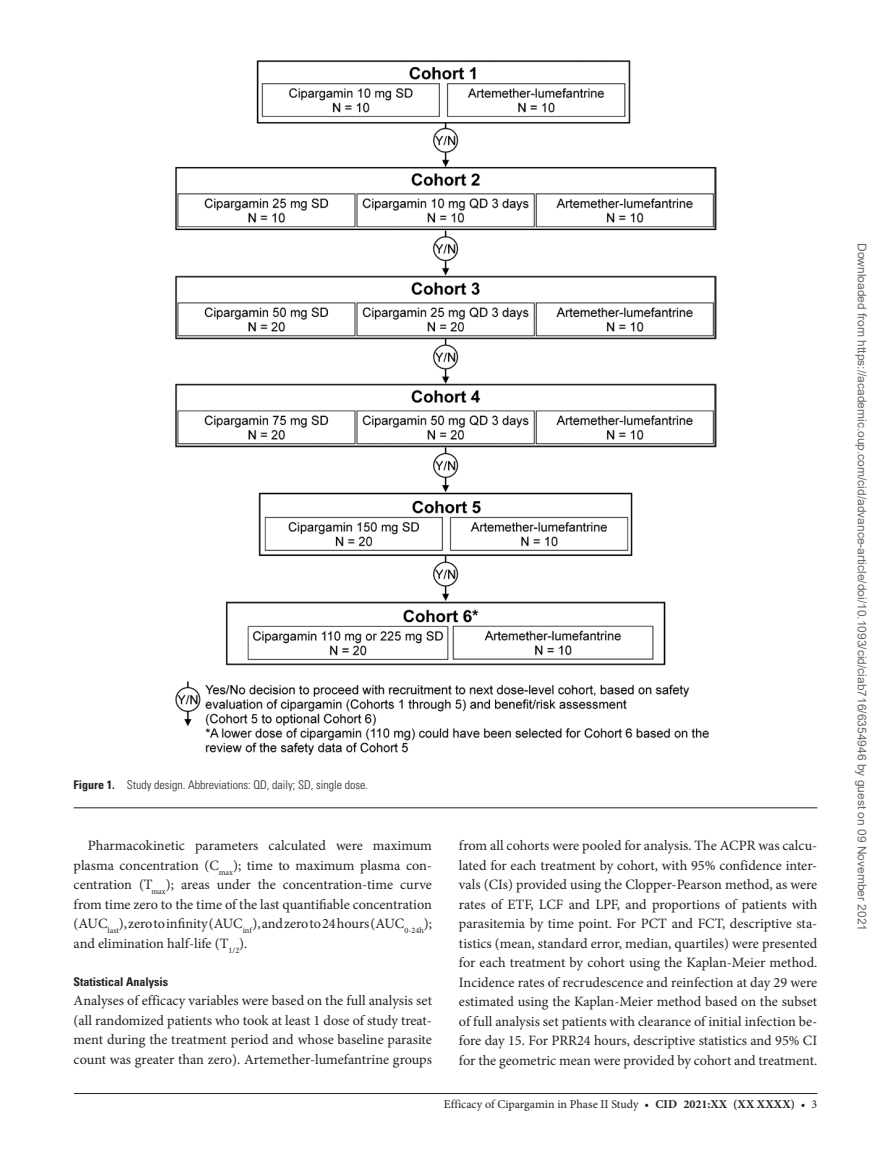
<style>
.page{position:relative;width:891px;height:1174px;background:#fff}
.page>*{position:absolute;margin:0;border:0;box-sizing:border-box;transform-origin:0 0}
.t1{font:14.25px/19.5px "Minion Pro";letter-spacing:-.005em;color:#231f20;text-align:justify}
.t2{font:12px "Arial";color:#666}
.t3{font:300 condensed 12px "Univers LT Std";color:#231f20}
.t4{font:12px "Minion Pro";color:#231f20}
.t5{font:700 condensed 12px "Univers LT Std";color:#231f20}
.s1{font-weight:700}
</style>
<div class="page">
<hr style="left:74px;top:1093px;width:743px;height:1px;background:#231f20">
<hr style="left:74px;top:807px;width:743px;height:1px;background:#231f20">
<img style="left:175px;top:60px;width:541px;height:695px">
<p class="t3" style="left:74px;top:778px;width:296px"><span class="s1">Figure 1.</span> Study design. Abbreviations: QD, daily; SD, single dose.</p>
<p class="t1" style="left:74px;top:836px;width:360px;text-indent:14px">Pharmacokinetic parameters calculated were maximum plasma concentration (C<sub>max</sub>); time to maximum plasma con&shy;centration (T<sub>max</sub>); areas under the concentration-time curve from time zero to the time of the last quantifiable concentration (AUC<sub>last</sub>), zero to infinity (AUC<sub>inf</sub>), and zero to 24 hours (AUC<sub>0-24h</sub>); and elimination half-life (T<sub>1/2</sub>).</p>
<p class="t5" style="left:74px;top:974px;width:96px">Statistical Analysis</p>
<p class="t1" style="left:74px;top:991px;width:360px">Analyses of efficacy variables were based on the full analysis set (all randomized patients who took at least 1 dose of study treat&shy;ment during the treatment period and whose baseline parasite count was greater than zero). Artemether-lumefantrine groups</p>
<p class="t1" style="left:459px;top:836px;width:360px">from all cohorts were pooled for analysis. The ACPR was calcu&shy;lated for each treatment by cohort, with 95% confidence inter&shy;vals (CIs) provided using the Clopper-Pearson method, as were rates of ETF, LCF and LPF, and proportions of patients with parasitemia by time point. For PCT and FCT, descriptive sta&shy;tistics (mean, standard error, median, quartiles) were presented for each treatment by cohort using the Kaplan-Meier method.<br>Incidence rates of recrudescence and reinfection at day 29 were estimated using the Kaplan-Meier method based on the subset of full analysis set patients with clearance of initial infection be&shy;fore day 15. For PRR24 hours, descriptive statistics and 95% CI for the geometric mean were provided by cohort and treatment.</p>
<p class="t4" style="left:444px;top:1096px;width:375px">Efficacy of Cipargamin in Phase II Study • <span class="s1">cid 2021:XX (XX XXXX)</span> • 3</p>
<p class="t2" style="left:866px;top:243px;width:690px;rotate:90deg">Downloaded from https://academic.oup.com/cid/advance-article/doi/10.1093/cid/ciab716/6354946 by guest on 09 November 2021</p>
</div>
